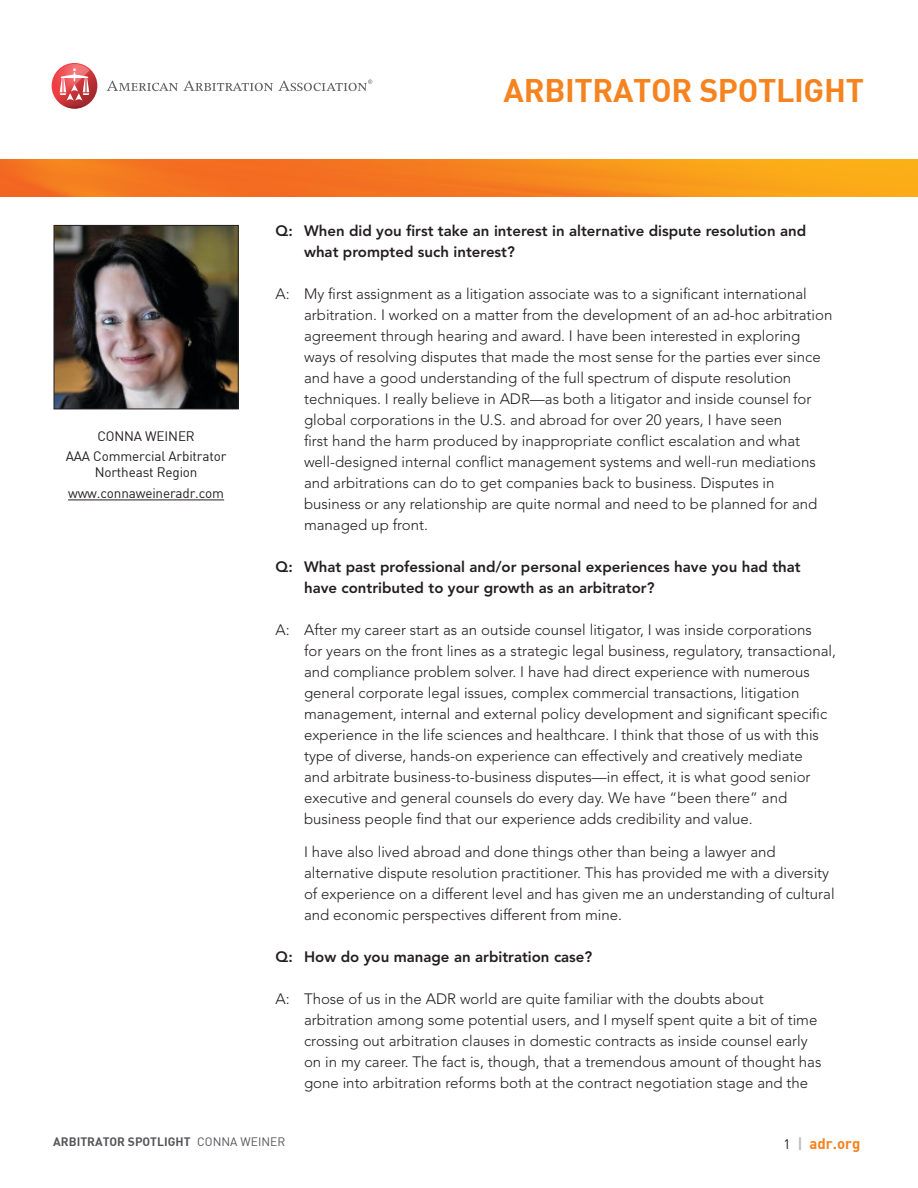
<style>
.page{position:relative;width:918px;height:1188px;background:#fff}
.page>*{position:absolute;margin:0;border:0;box-sizing:border-box;transform-origin:0 0}
.t1{font:32.1px "DIN Bold";letter-spacing:-.01em;color:#f5831f}
.t2{font:300 15px/21px "Avenir LT Std";color:#231f20}
.t3{font:800 15px/21px "Avenir LT Std";color:#231f20}
.t4{font:15px "DIN Bold";color:#f5831f}
.t5{font:13.5px "DIN";letter-spacing:-.01em;color:#231f20}
.t6{font:12px "DIN Bold";color:#56565a}
.s1{font-family:"DIN"}
.s2{font-family:"DIN";font-size:13.5px;color:#231f20}
.s3{color:#bcbec0}
</style>
<div class="page">
<img style="left:0;top:160px;width:918px;height:36px">
<svg style="left:107px;top:80px;width:265px;height:11px"></svg>
<svg style="left:51px;top:63px;width:46px;height:46px"></svg>
<img style="left:56px;top:227px;width:181px;height:180px">
<div style="left:54px;top:225px;width:185px;height:184px;border:1px solid #231f20"></div>
<hr style="left:68px;top:500px;width:156px;height:1px;background:#231f20">
<p class="t5" style="left:97px;top:427px;width:99px">CONNA WEINER</p>
<p class="t5" style="left:66px;top:448px;width:162px">AAA Commercial Arbitrator</p>
<p class="t5" style="left:95px;top:464px;width:104px">Northeast Region</p>
<p class="t5" style="left:68px;top:485px;width:158px">www.connaweineradr.com</p>
<h1 class="t1" style="left:504px;top:69px;width:362px">ARBITRATOR SPOTLIGHT</h1>
<p class="t3" style="left:304px;top:221px;width:504px;text-indent:-28px">Q: When did you first take an interest in alternative dispute resolution and what prompted such interest?</p>
<p class="t2" style="left:304px;top:284px;width:530px;text-indent:-28px">A: My first assignment as a litigation associate was to a significant international arbitration. I worked on a matter from the development of an ad-hoc arbitration agreement through hearing and award. I have been interested in exploring ways of resolving disputes that made the most sense for the parties ever since and have a good understanding of the full spectrum of dispute resolution techniques. I really believe in ADR—as both a litigator and inside counsel for global corporations in the U.S. and abroad for over 20 years, I have seen<br>first hand the harm produced by inappropriate conflict escalation and what well-designed internal conflict management systems and well-run mediations and arbitrations can do to get companies back to business. Disputes in business or any relationship are quite normal and need to be planned for and managed up front.</p>
<p class="t3" style="left:304px;top:557px;width:498px;text-indent:-28px">Q: What past professional and/or personal experiences have you had that have contributed to your growth as an arbitrator?</p>
<p class="t2" style="left:304px;top:620px;width:533px;text-indent:-28px">A: After my career start as an outside counsel litigator, I was inside corporations<br>for years on the front lines as a strategic legal business, regulatory, transactional, and compliance problem solver. I have had direct experience with numerous general corporate legal issues, complex commercial transactions, litigation management, internal and external policy development and significant specific experience in the life sciences and healthcare. I think that those of us with this type of diverse, hands-on experience can effectively and creatively mediate<br>and arbitrate business-to-business disputes—in effect, it is what good senior executive and general counsels do every day. We have “been there” and business people find that our experience adds credibility and value.</p>
<p class="t2" style="left:304px;top:842px;width:532px">I have also lived abroad and done things other than being a lawyer and alternative dispute resolution practitioner. This has provided me with a diversity of experience on a different level and has given me an understanding of cultural and economic perspectives different from mine.</p>
<p class="t3" style="left:276px;top:947px;width:318px">Q: How do you manage an arbitration case?</p>
<p class="t2" style="left:304px;top:989px;width:519px;text-indent:-28px">A: Those of us in the ADR world are quite familiar with the doubts about arbitration among some potential users, and I myself spent quite a bit of time crossing out arbitration clauses in domestic contracts as inside counsel early on in my career. The fact is, though, that a tremendous amount of thought has gone into arbitration reforms both at the contract negotiation stage and the</p>
<p class="t6" style="left:53px;top:1134px;width:234px">ARBITRATOR SPOTLIGHT <span class="s1">CONNA WEINER</span></p>
<p class="t4" style="left:783px;top:1134px;width:79px"><span class="s2">1</span> <span class="s3">|</span> adr.org</p>
</div>
